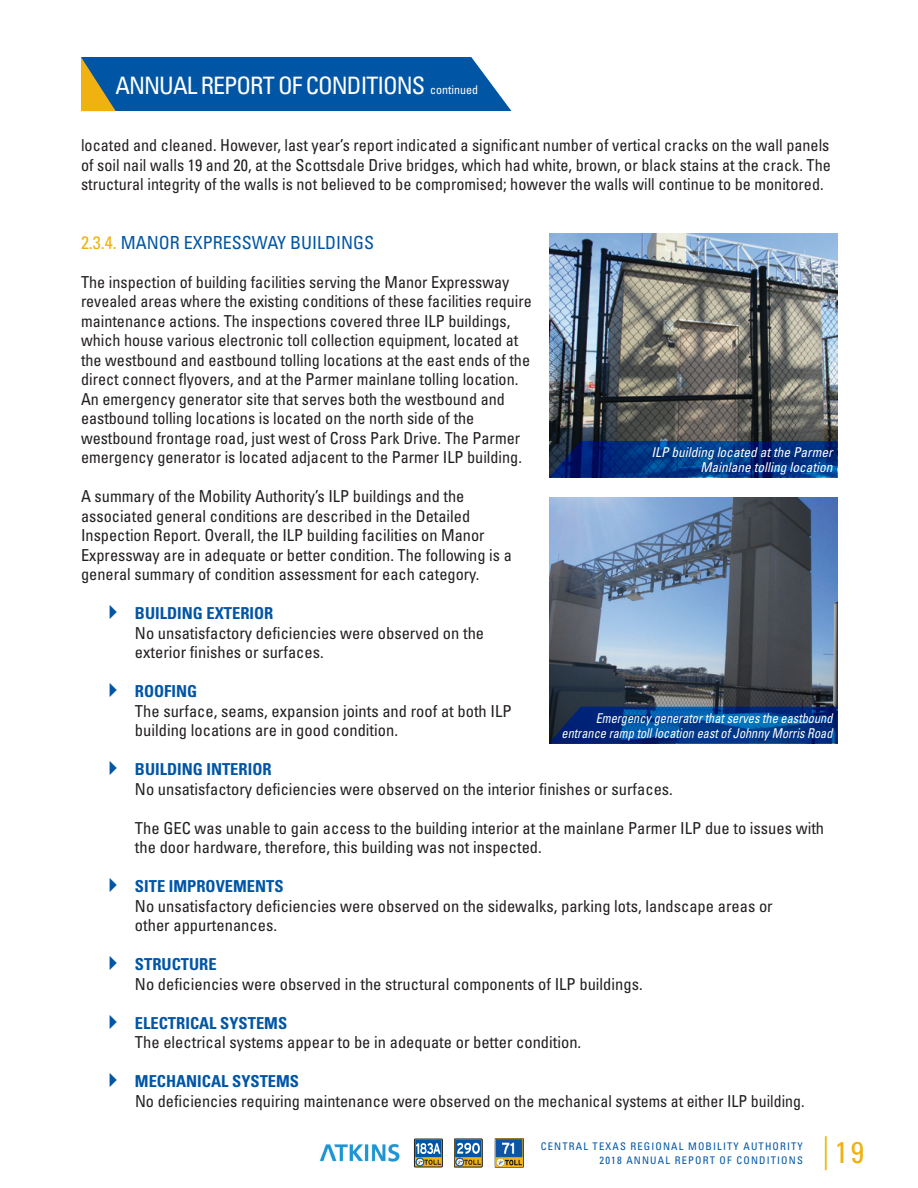
<style>
.page{position:relative;width:918px;height:1188px;background:#fff}
.page>*{position:absolute;margin:0;border:0;box-sizing:border-box;transform-origin:0 0}
.t1{font:condensed 30px "Univers";color:#efb211}
.t2{font:condensed 24px "Univers";letter-spacing:-.04em;color:#fff}
.t3{font:condensed 18px "Univers";color:#0155a5}
.t4{font:condensed 16.5px/19.5px "Univers";color:#231f20}
.t5{font:700 condensed 16.5px "Univers";color:#0155a5}
.t6{font:italic condensed 13.5px/15px "Univers";color:#fff;text-align:right;scale:.91 1}
.t7{font:italic condensed 13.5px/15px "Univers";color:#fff;text-align:right}
.t8{font:condensed 10.5px/14.1px "Univers";letter-spacing:.11em;color:#0155a5;text-align:right}
.s1{font-size:12px}
.s2{color:#efb211}
.s3{font-weight:100;font-stretch:ultra-condensed;font-size:46.5px}
</style>
<div class="page">
<img style="left:549px;top:497px;width:288px;height:210px">
<svg style="left:549px;top:707px;width:288px;height:36px;background:#023b87"></svg>
<img style="left:549px;top:233px;width:288px;height:208px">
<svg style="left:549px;top:441px;width:288px;height:36px;background:#01307c"></svg>
<svg style="left:81px;top:57px;width:430px;height:54px;background:#1660a2"></svg>
<img style="left:319px;top:1143px;width:81px;height:19px">
<div style="left:414px;top:1139px;width:29px;height:28px;border:1px solid #231f20"></div>
<svg style="left:415px;top:1140px;width:27px;height:26px"></svg>
<div style="left:454px;top:1139px;width:28px;height:28px;border:1px solid #231f20"></div>
<svg style="left:455px;top:1140px;width:26px;height:26px"></svg>
<img style="left:494px;top:1138px;width:29px;height:30px">
<h2 class="t2" style="left:116px;top:70px;width:364px">ANNUAL REPORT OF CONDITIONS <span class="s1">continued</span></h2>
<p class="t4" style="left:81px;top:135px;width:751px;text-align:justify">located and cleaned. However, last year’s report indicated a significant number of vertical cracks on the wall panels of soil nail walls 19 and 20, at the Scottsdale Drive bridges, which had white, brown, or black stains at the crack. The structural integrity of the walls is not believed to be compromised; however the walls will continue to be monitored.</p>
<p class="t3" style="left:81px;top:231px;width:295px"><span class="s2">2.3.4.</span> MANOR EXPRESSWAY BUILDINGS</p>
<p class="t4" style="left:81px;top:272px;width:452px">The inspection of building facilities serving the Manor Expressway revealed areas where the existing conditions of these facilities require maintenance actions. The inspections covered three ILP buildings, which house various electronic toll collection equipment, located at the westbound and eastbound tolling locations at the east ends of the direct connect flyovers, and at the Parmer mainlane tolling location.<br>An emergency generator site that serves both the westbound and eastbound tolling locations is located on the north side of the westbound frontage road, just west of Cross Park Drive. The Parmer emergency generator is located adjacent to the Parmer ILP building.</p>
<p class="t4" style="left:81px;top:486px;width:432px">A summary of the Mobility Authority’s ILP buildings and the associated general conditions are described in the Detailed Inspection Report. Overall, the ILP building facilities on Manor Expressway are in adequate or better condition. The following is a general summary of condition assessment for each category.</p>
<p class="t5" style="left:135px;top:603px;width:140px">BUILDING EXTERIOR</p>
<p class="t4" style="left:135px;top:623px;width:351px">No unsatisfactory deficiencies were observed on the exterior finishes or surfaces.</p>
<p class="t5" style="left:135px;top:681px;width:64px">ROOFING</p>
<p class="t4" style="left:135px;top:701px;width:378px">The surface, seams, expansion joints and roof at both ILP building locations are in good condition.</p>
<p class="t5" style="left:135px;top:759px;width:138px">BUILDING INTERIOR</p>
<p class="t4" style="left:135px;top:779px;width:539px">No unsatisfactory deficiencies were observed on the interior finishes or surfaces.</p>
<p class="t4" style="left:135px;top:818px;width:691px">The GEC was unable to gain access to the building interior at the mainlane Parmer ILP due to issues with the door hardware, therefore, this building was not inspected.</p>
<p class="t5" style="left:135px;top:876px;width:150px">SITE IMPROVEMENTS</p>
<p class="t4" style="left:135px;top:896px;width:639px">No unsatisfactory deficiencies were observed on the sidewalks, parking lots, landscape areas or other appurtenances.</p>
<p class="t5" style="left:135px;top:954px;width:83px">STRUCTURE</p>
<p class="t4" style="left:135px;top:974px;width:509px">No deficiencies were observed in the structural components of ILP buildings.</p>
<p class="t5" style="left:135px;top:1013px;width:154px">ELECTRICAL SYSTEMS</p>
<p class="t4" style="left:135px;top:1032px;width:448px">The electrical systems appear to be in adequate or better condition.</p>
<p class="t5" style="left:135px;top:1071px;width:166px">MECHANICAL SYSTEMS</p>
<p class="t4" style="left:135px;top:1091px;width:671px">No deficiencies requiring maintenance were observed on the mechanical systems at either ILP building.</p>
<p class="t7" style="left:651px;top:445px;width:183px">ILP building located at the Parmer<br>Mainlane tolling location</p>
<p class="t6" style="left:562px;top:710px;width:299px">Emergency generator that serves the eastbound entrance ramp toll location east of Johnny Morris Road</p>
<p class="t8" style="left:541px;top:1139px;width:264px">CENTRAL TEXAS REGIONAL MOBILITY AUTHORITY<br>2018 ANNUAL REPORT OF CONDITIONS</p>
<h1 class="t1" style="left:821px;top:1133px;width:45px"><span class="s3">|</span>19</h1>
</div>
